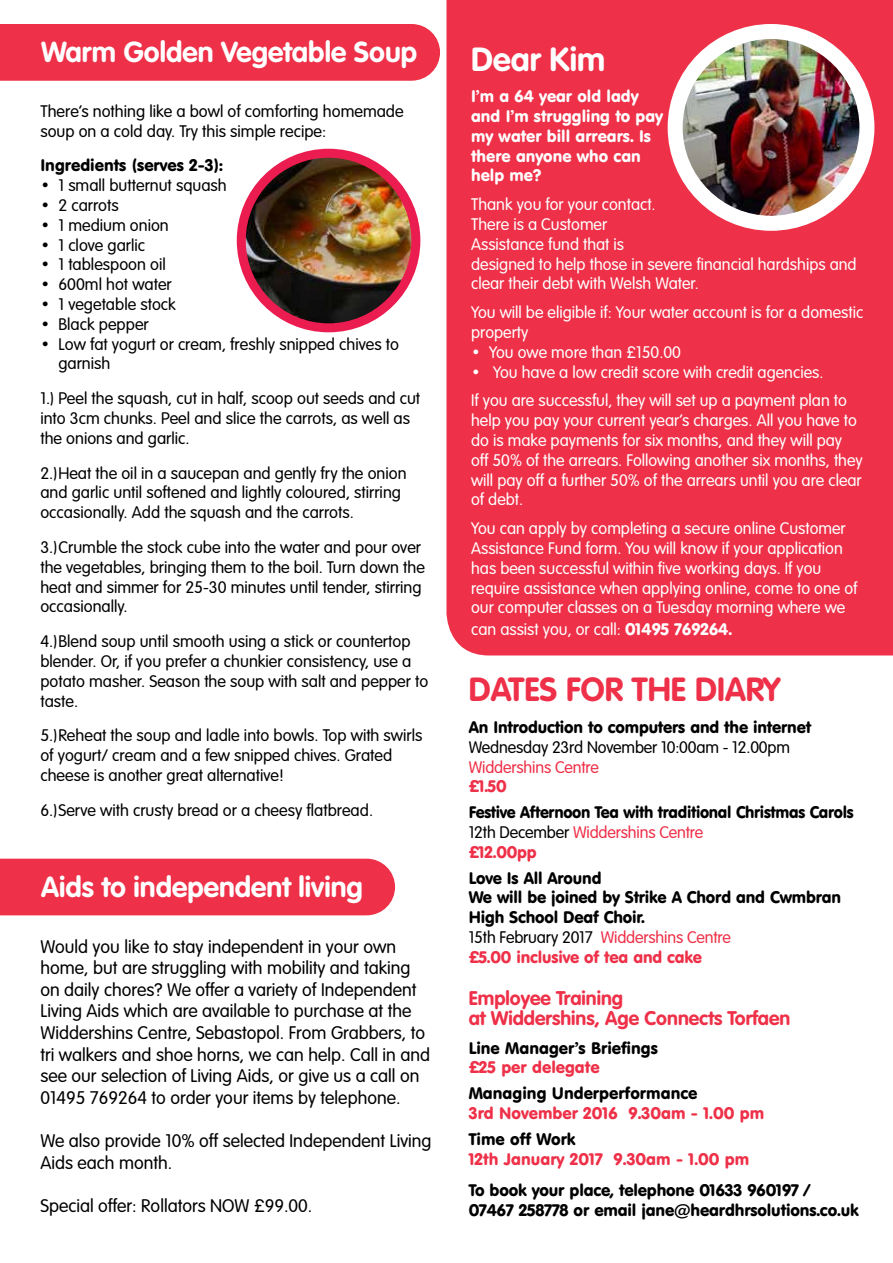
<style>
.page{position:relative;width:893px;height:1263px;background:#fff}
.page>*{position:absolute;margin:0;border:0;box-sizing:border-box;transform-origin:0 0}
.t1{font:700 33px "VAG Rounded";color:#ee3048}
.t2{font:700 33px "VAG Rounded";color:#fff}
.t3{font:700 28.5px "VAG Rounded";color:#fff}
.t4{font:700 19.5px/19.8px "VAG Rounded";color:#ee3048}
.t5{font:300 18px/21.6px "VAG Rounded";color:#000}
.t6{font:300 16.5px/19.8px "VAG Rounded";color:#000}
.t7{font:300 16.5px/19.8px "VAG Rounded";color:#fff}
.t8{font:16.5px/19.8px "VAG Rounded BT";letter-spacing:-.01em;color:#000}
.t9{font:16.5px "VAG Rounded BT";color:#ee3048}
.t10{font:16.5px/19.8px "VAG Rounded BT";color:#fff}
.t11{font:300 16.5px "VAG Rounded";letter-spacing:-.01em;color:#ee3048}
.t12{font:16.5px "VAG Rounded BT";letter-spacing:-.01em;color:#000;scale:.96 1}
.s1{font-family:"VAG Rounded BT";font-weight:400}
.s2{color:#000}
</style>
<div class="page">
<div style="left:0;top:859px;width:395px;height:56px;background:#ee3048"></div>
<div style="left:446px;top:0;width:447px;height:655px;background:#ee3048"></div>
<img style="left:675px;top:32px;width:192px;height:191px;border-radius:96px">
<div style="left:668px;top:24px;width:206px;height:207px;border:15px solid #fff;border-radius:50%"></div>
<div style="left:0;top:24px;width:440px;height:57px;background:#ee3048"></div>
<img style="left:241px;top:153px;width:175px;height:175px;border-radius:87px">
<div style="left:237px;top:149px;width:183px;height:183px;border:9px solid #eb1c50;border-radius:50%"></div>
<h2 class="t3" style="left:41px;top:36px;width:378px">Warm Golden Vegetable Soup</h2>
<p class="t6" style="left:40px;top:101px;width:365px">There’s nothing like a bowl of comforting homemade soup on a cold day. Try this simple recipe:</p>
<p class="t8" style="left:40px;top:155px;width:184px">Ingredients (serves 2-3):</p>
<p class="t6" style="left:40px;top:175px;width:188px"><span class="s1">•</span> 1 small butternut squash</p>
<p class="t6" style="left:40px;top:195px;width:80px"><span class="s1">•</span> 2 carrots</p>
<p class="t6" style="left:40px;top:215px;width:130px"><span class="s1">•</span> 1 medium onion</p>
<p class="t6" style="left:40px;top:235px;width:106px"><span class="s1">•</span> 1 clove garlic</p>
<p class="t6" style="left:40px;top:255px;width:127px"><span class="s1">•</span> 1 tablespoon oil</p>
<p class="t6" style="left:40px;top:274px;width:133px"><span class="s1">•</span> 600ml hot water</p>
<p class="t6" style="left:40px;top:294px;width:137px"><span class="s1">•</span> 1 vegetable stock</p>
<p class="t6" style="left:40px;top:314px;width:110px"><span class="s1">•</span> Black pepper</p>
<p class="t6" style="left:58px;top:334px;width:342px;text-indent:-18px"><span class="s1">•</span> Low fat yogurt or cream, freshly snipped chives to garnish</p>
<p class="t6" style="left:40px;top:388px;width:381px">1.) Peel the squash, cut in half, scoop out seeds and cut into 3cm chunks. Peel and slice the carrots, as well as the onions and garlic.</p>
<p class="t6" style="left:40px;top:463px;width:368px">2.)Heat the oil in a saucepan and gently fry the onion and garlic until softened and lightly coloured, stirring occasionally. Add the squash and the carrots.</p>
<p class="t6" style="left:40px;top:537px;width:386px">3.)Crumble the stock cube into the water and pour over the vegetables, bringing them to the boil. Turn down the heat and simmer for 25-30 minutes until tender, stirring occasionally.</p>
<p class="t6" style="left:40px;top:631px;width:389px">4.)Blend soup until smooth using a stick or countertop blender. Or, if you prefer a chunkier consistency, use a potato masher. Season the soup with salt and pepper to taste.</p>
<p class="t6" style="left:40px;top:726px;width:384px">5.)Reheat the soup and ladle into bowls. Top with swirls of yogurt/ cream and a few snipped chives. Grated cheese is another great alternative!</p>
<p class="t6" style="left:40px;top:800px;width:334px">6.)Serve with crusty bread or a cheesy flatbread.</p>
<h2 class="t3" style="left:41px;top:870px;width:323px">Aids to independent living</h2>
<p class="t5" style="left:40px;top:935px;width:391px">Would you like to stay independent in your own home, but are struggling with mobility and taking on daily chores? We offer a variety of Independent Living Aids which are available to purchase at the Widdershins Centre, Sebastopol. From Grabbers, to tri walkers and shoe horns, we can help. Call in and see our selection of Living Aids, or give us a call on 01495 769264 to order your items by telephone.</p>
<p class="t5" style="left:40px;top:1130px;width:392px">We also provide 10% off selected Independent Living<br>Aids each month.</p>
<p class="t5" style="left:40px;top:1195px;width:273px">Special offer: Rollators NOW £99.00.</p>
<h1 class="t2" style="left:471px;top:40px;width:136px">Dear Kim</h1>
<p class="t10" style="left:471px;top:86px;width:193px">I’m a 64 year old lady and I’m struggling to pay my water bill arrears. Is there anyone who can help me?</p>
<p class="t7" style="left:471px;top:195px;width:387px">Thank you for your contact.<br>There is a Customer<br>Assistance fund that is<br>designed to help those in severe financial hardships and clear their debt with Welsh Water.</p>
<p class="t7" style="left:471px;top:303px;width:394px">You will be eligible if: Your water account is for a domestic property</p>
<p class="t7" style="left:471px;top:342px;width:211px"><span class="s1">•</span> You owe more than £150.00</p>
<p class="t7" style="left:471px;top:357px;width:377px;line-height:28.8px"><span class="s1">•</span> You have a low credit score with credit agencies.<br>If you are successful, they will set up a payment plan to</p>
<p class="t7" style="left:471px;top:410px;width:393px">help you pay your current year’s charges. All you have to do is make payments for six months, and they will pay off 50% of the arrears. Following another six months, they will pay off a further 50% of the arrears until you are clear of debt.</p>
<p class="t7" style="left:471px;top:518px;width:388px">You can apply by completing a secure online Customer Assistance Fund form. You will know if your application has been successful within five working days. If you require assistance when applying online, come to one of our computer classes on a Tuesday morning where we</p>
<p class="t7" style="left:471px;top:619px;width:262px">can assist you, or call: <span class="s1">01495 769264.</span></p>
<h1 class="t1" style="left:469px;top:670px;width:313px">DATES FOR THE DIARY</h1>
<p class="t8" style="left:469px;top:717px;width:344px">An Introduction to computers and the internet</p>
<p class="t6" style="left:469px;top:737px;width:323px">Wednesday 23rd November 10:00am - 12.00pm</p>
<p class="t11" style="left:469px;top:757px;width:132px">Widdershins Centre</p>
<p class="t9" style="left:469px;top:776px;width:40px">£1.50</p>
<p class="t12" style="left:469px;top:802px;width:402px">Festive Afternoon Tea with traditional Christmas Carols</p>
<p class="t11" style="left:469px;top:823px;width:236px"><span class="s2">12th December</span> Widdershins Centre</p>
<p class="t9" style="left:469px;top:841px;width:69px">£12.00pp</p>
<p class="t8" style="left:469px;top:867px;width:374px">Love Is All Around<br>We will be joined by Strike A Chord and Cwmbran<br>High School Deaf Choir.</p>
<p class="t11" style="left:469px;top:928px;width:264px"><span class="s2">15th February 2017</span> Widdershins Centre</p>
<p class="t9" style="left:469px;top:946px;width:235px">£5.00 inclusive of tea and cake</p>
<p class="t4" style="left:469px;top:988px;width:323px">Employee Training<br>at Widdershins, Age Connects Torfaen</p>
<p class="t8" style="left:469px;top:1037px;width:191px">Line Manager’s Briefings</p>
<p class="t9" style="left:469px;top:1057px;width:132px">£25 per delegate</p>
<p class="t8" style="left:469px;top:1083px;width:230px">Managing Underperformance</p>
<p class="t9" style="left:469px;top:1102px;width:297px">3rd November 2016 9.30am - 1.00 pm</p>
<p class="t8" style="left:469px;top:1128px;width:108px">Time off Work</p>
<p class="t9" style="left:469px;top:1148px;width:282px">12th January 2017 9.30am - 1.00 pm</p>
<p class="t8" style="left:469px;top:1180px;width:391px">To book your place, telephone 01633 960197 /<br>07467 258778 or email jane@heardhrsolutions.co.uk</p>
</div>
